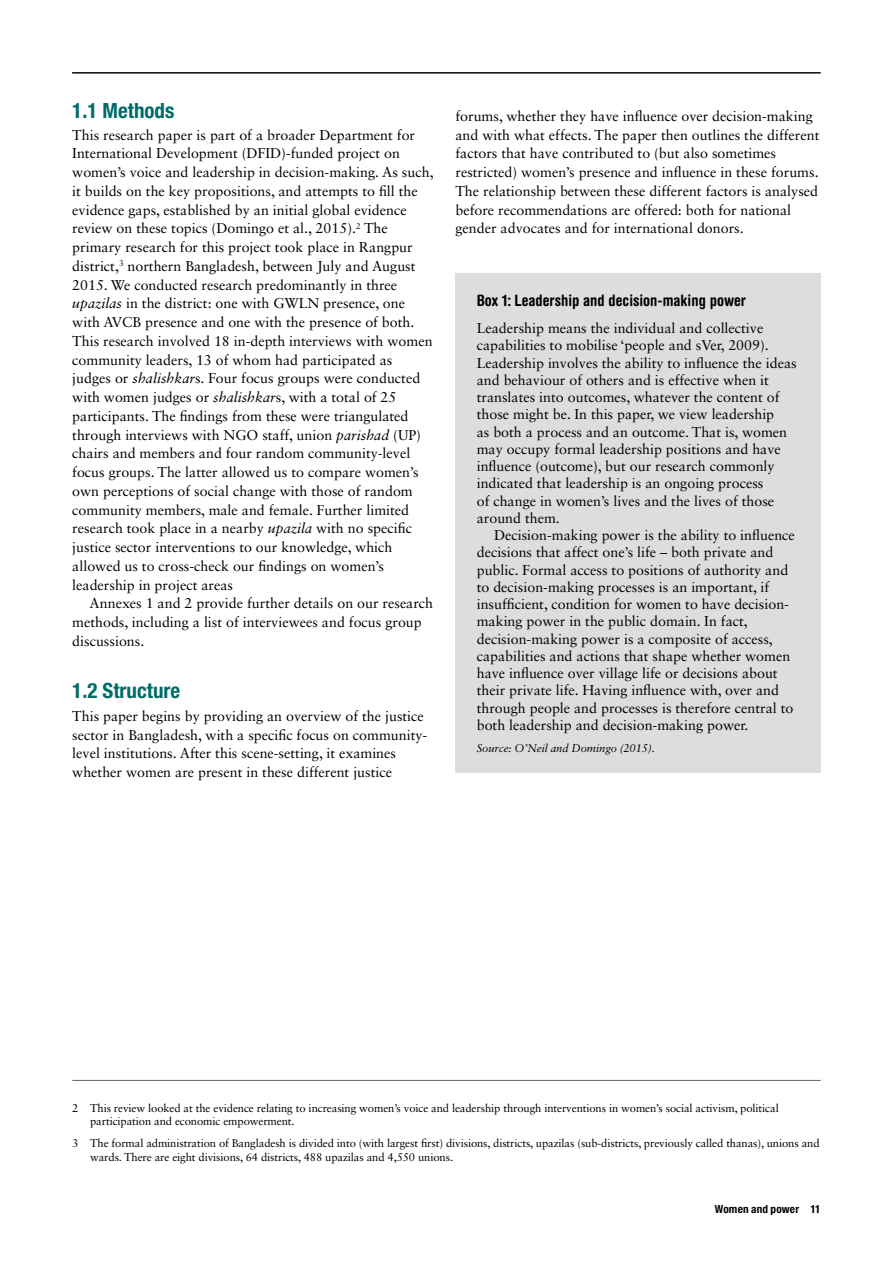
<style>
.page{position:relative;width:893px;height:1263px;background:#fff}
.page>*{position:absolute;margin:0;border:0;box-sizing:border-box;transform-origin:0 0}
.t1{font:700 condensed 21px "Helvetica Neue LT Std";color:#006c67}
.t2{font:700 condensed 15.75px "Helvetica Rounded LT Std";color:#000}
.t3{font:14.25px/18.8px "Sabon LT Std";color:#000}
.t4{font:11.25px/13.5px "Sabon LT Std";letter-spacing:-.01em;color:#000}
.t5{font:italic 11.25px "Sabon LT Std";letter-spacing:-.01em;color:#000}
.t6{font:700 condensed 11.25px "Helvetica Neue LT Std";letter-spacing:.015em;color:#000}
.s1{font-style:italic}
</style>
<div class="page">
<hr style="left:72px;top:73px;width:749px;height:1px;background:#000">
<div style="left:455px;top:274px;width:366px;height:499px;background:#dcddde"></div>
<hr style="left:72px;top:1080px;width:749px;height:1px;background:#636466">
<h1 class="t1" style="left:72px;top:98px;width:104px">1.1 Methods</h1>
<p class="t3" style="left:72px;top:125px;width:363px">This research paper is part of a broader Department for International Development (DFID)-funded project on women’s voice and leadership in decision-making. As such, it builds on the key propositions, and attempts to fill the evidence gaps, established by an initial global evidence review on these topics (Domingo et al., 2015).<sup>2</sup> The primary research for this project took place in Rangpur district,<sup>3</sup> northern Bangladesh, between July and August 2015. We conducted research predominantly in three <span class="s1">upazilas</span> in the district: one with GWLN presence, one with AVCB presence and one with the presence of both.<br>This research involved 18 in-depth interviews with women community leaders, 13 of whom had participated as judges or <span class="s1">shalishkar</span>s. Four focus groups were conducted with women judges or <span class="s1">shalishkar</span>s, with a total of 25 participants. The findings from these were triangulated through interviews with NGO staff, union <span class="s1">parishad</span> (UP) chairs and members and four random community-level focus groups. The latter allowed us to compare women’s own perceptions of social change with those of random community members, male and female. Further limited research took place in a nearby <span class="s1">upazila</span> with no specific justice sector interventions to our knowledge, which allowed us to cross-check our findings on women’s leadership in project areas</p>
<p class="t3" style="left:72px;top:594px;width:362px;text-indent:17px">Annexes 1 and 2 provide further details on our research methods, including a list of interviewees and focus group discussions.</p>
<h1 class="t1" style="left:72px;top:678px;width:110px">1.2 Structure</h1>
<p class="t3" style="left:72px;top:706px;width:356px">This paper begins by providing an overview of the justice sector in Bangladesh, with a specific focus on community&shy;level institutions. After this scene-setting, it examines whether women are present in these different justice</p>
<p class="t3" style="left:455px;top:106px;width:365px">forums, whether they have influence over decision-making and with what effects. The paper then outlines the different factors that have contributed to (but also sometimes restricted) women’s presence and influence in these forums.<br>The relationship between these different factors is analysed before recommendations are offered: both for national gender advocates and for international donors.</p>
<p class="t2" style="left:477px;top:291px;width:271px">Box 1: Leadership and decision-making power</p>
<p class="t3" style="left:477px;top:319px;width:321px;line-height:17.2px">Leadership means the individual and collective capabilities to mobilise ‘people and sVer, 2009).<br>Leadership involves the ability to influence the ideas and behaviour of others and is effective when it translates into outcomes, whatever the content of those might be. In this paper, we view leadership<br>as both a process and an outcome. That is, women may occupy formal leadership positions and have influence (outcome), but our research commonly indicated that leadership is an ongoing process<br>of change in women’s lives and the lives of those around them.</p>
<p class="t3" style="left:477px;top:526px;width:320px;line-height:17.2px;text-indent:17px">Decision-making power is the ability to influence decisions that affect one’s life – both private and public. Formal access to positions of authority and to decision-making processes is an important, if insufficient, condition for women to have decision&shy;making power in the public domain. In fact, decision-making power is a composite of access, capabilities and actions that shape whether women have influence over village life or decisions about their private life. Having influence with, over and through people and processes is therefore central to both leadership and decision-making power.</p>
<p class="t5" style="left:477px;top:741px;width:180px">Source: O’Neil and Domingo (2015).</p>
<p class="t4" style="left:90px;top:1101px;width:690px;text-indent:-18px">2 This review looked at the evidence relating to increasing women’s voice and leadership through interventions in women’s social activism, political participation and economic empowerment.</p>
<p class="t4" style="left:90px;top:1137px;width:731px;text-indent:-18px">3 The formal administration of Bangladesh is divided into (with largest first) divisions, districts, upazilas (sub-districts, previously called thanas), unions and wards. There are eight divisions, 64 districts, 488 upazilas and 4,550 unions.</p>
<p class="t6" style="left:715px;top:1202px;width:107px">Women and power 11</p>
</div>
